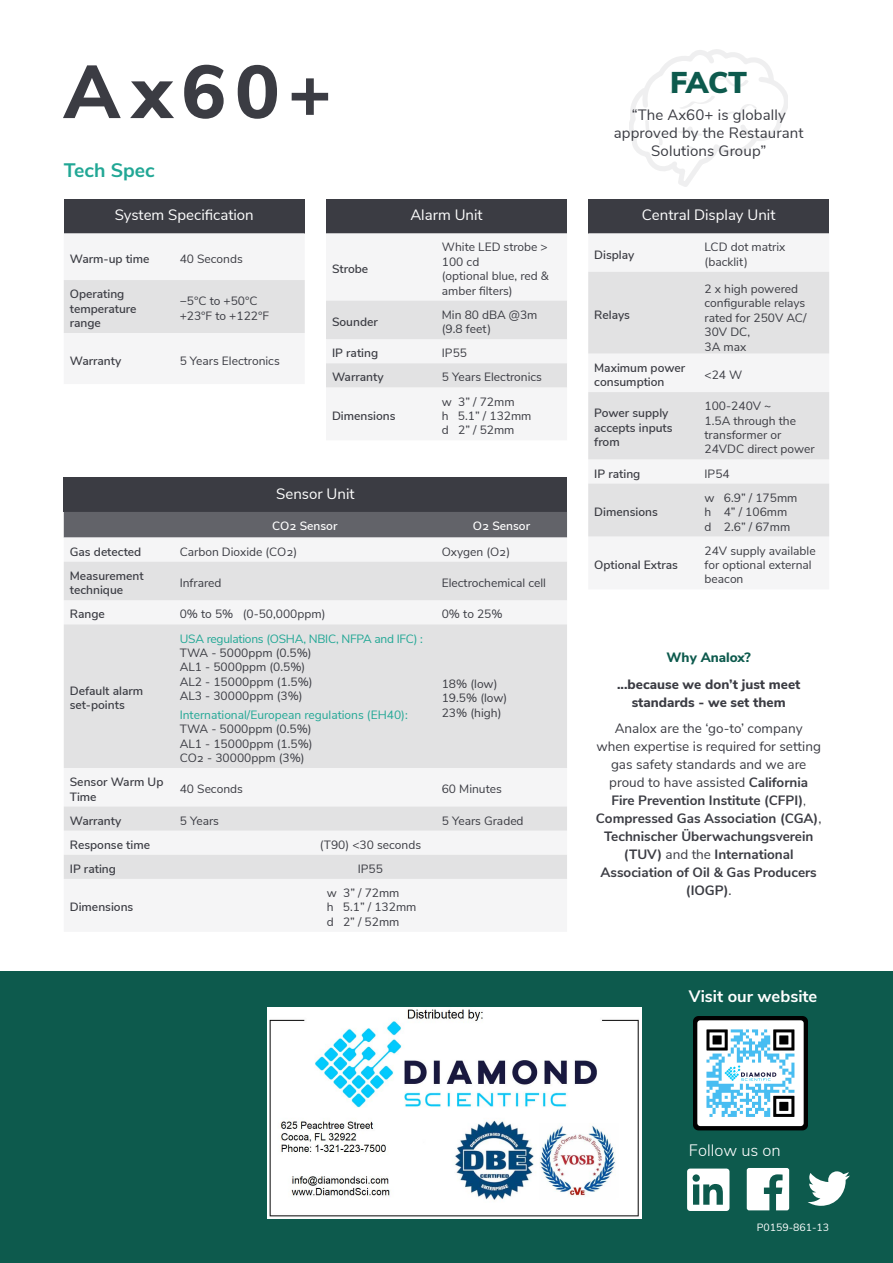
<style>
.page{position:relative;width:893px;height:1263px;background:#fff}
.page>*{position:absolute;margin:0;border:0;box-sizing:border-box;transform-origin:0 0}
.t1{font:800 74.7px "Nunito Sans";color:#3b3c43}
.t2{font:900 30px "Nunito Sans";color:#0d5a4d}
.t3{font:700 19.5px "Nunito Sans";color:#21a795}
.t4{font:700 16.5px "Nunito Sans";color:#fff}
.t5{font:300 16.5px "Nunito Sans";color:#fff}
.t6{font:15px/18px "Nunito Sans";letter-spacing:.01em;color:#3b3c43;text-align:center}
.t7{font:15px "Nunito Sans";color:#fff}
.t8{font:700 13.5px/18px "Nunito Sans";color:#3b3c43;text-align:center}
.t9{font:800 13.5px/18px "Nunito Sans";color:#3b3c43;text-align:center}
.t10{font:800 13.5px "Nunito Sans";color:#0d5a4d}
.t11{font:12px/14.4px "Nunito Sans";color:#3b3c43}
.t12{font:600 12px/14.4px "Nunito Sans";color:#3b3c43}
.t13{font:12px "Nunito Sans";color:#21a795}
.t14{font:12px "Nunito Sans";letter-spacing:-.02em;color:#21a795}
.t15{font:600 12px "Nunito Sans";color:#fff}
.t16{font:10.5px "Nunito Sans";color:#fff}
.s1{font-weight:400}
.s2{font-weight:300}
</style>
<div class="page">
<div style="left:0;top:972px;width:893px;height:291px;background:#0d5a4d"></div>
<div style="left:687px;top:1168px;width:42px;height:43px;background:#fff;border-radius:3px"></div>
<svg style="left:692px;top:1174px;width:31px;height:31px"></svg>
<svg style="left:747px;top:1168px;width:42px;height:42px"></svg>
<svg style="left:808px;top:1171px;width:42px;height:35px"></svg>
<div style="left:64px;top:478px;width:503px;height:34px;background:#3b3c43"></div>
<div style="left:64px;top:512px;width:503px;height:26px;background:#626369"></div>
<svg style="left:64px;top:562px;width:503px;height:317px;fill:#e2e2e3"></svg>
<div style="left:64px;top:199px;width:241px;height:34px;background:#3b3c43"></div>
<svg style="left:64px;top:233px;width:241px;height:100px"></svg>
<div style="left:588px;top:199px;width:241px;height:34px;background:#3b3c43"></div>
<div style="left:588px;top:233px;width:241px;height:304px;background:#f5f5f6"></div>
<svg style="left:588px;top:272px;width:241px;height:264px;fill:#e2e2e3"></svg>
<div style="left:326px;top:199px;width:241px;height:34px;background:#3b3c43"></div>
<div style="left:326px;top:233px;width:241px;height:155px;background:#f5f5f6"></div>
<svg style="left:326px;top:301px;width:241px;height:86px"></svg>
<svg style="left:629px;top:49px;width:159px;height:138px"></svg>
<img style="left:268px;top:1008px;width:373px;height:211px">
<img style="left:694px;top:1016px;width:114px;height:114px">
<h1 class="t1" style="left:64px;top:37px;width:270px">Ax60+</h1>
<h3 class="t3" style="left:64px;top:156px;width:93px">Tech Spec</h3>
<p class="t7" style="left:115px;top:204px;width:141px">System Specification</p>
<p class="t12" style="left:70px;top:251px;width:81px">Warm-up time</p>
<p class="t11" style="left:180px;top:251px;width:65px">40 Seconds</p>
<p class="t12" style="left:70px;top:286px;width:68px">Operating temperature range</p>
<p class="t11" style="left:180px;top:293px;width:91px">−5°C to +50°C +23°F to +122°F</p>
<p class="t12" style="left:70px;top:352px;width:53px">Warranty</p>
<p class="t11" style="left:180px;top:352px;width:102px">5 Years Electronics</p>
<p class="t12" style="left:332px;top:261px;width:38px">Strobe</p>
<p class="t7" style="left:410px;top:204px;width:74px">Alarm Unit</p>
<p class="t11" style="left:442px;top:239px;width:109px">White LED strobe &gt;<br>100 cd<br>(optional blue, red &amp; amber filters)</p>
<p class="t12" style="left:332px;top:314px;width:47px">Sounder</p>
<p class="t11" style="left:442px;top:307px;width:97px">Min 80 dBA @3m (9.8 feet)</p>
<p class="t12" style="left:332px;top:345px;width:48px">IP rating</p>
<p class="t11" style="left:442px;top:345px;width:27px">IP55</p>
<p class="t12" style="left:332px;top:369px;width:53px">Warranty</p>
<p class="t11" style="left:442px;top:369px;width:102px">5 Years Electronics</p>
<p class="t12" style="left:332px;top:408px;width:65px">Dimensions</p>
<p class="t11" style="left:442px;top:393px;width:91px">w 3” / 72mm<br>h 5.1” / 132mm d 2” / 52mm</p>
<p class="t7" style="left:276px;top:483px;width:80px">Sensor Unit</p>
<p class="t15" style="left:272px;top:517px;width:67px">CO2 Sensor</p>
<p class="t15" style="left:473px;top:517px;width:59px">O2 Sensor</p>
<p class="t12" style="left:70px;top:544px;width:73px">Gas detected</p>
<p class="t11" style="left:180px;top:544px;width:119px">Carbon Dioxide (CO2)</p>
<p class="t11" style="left:442px;top:544px;width:70px">Oxygen (O2)</p>
<p class="t12" style="left:70px;top:568px;width:75px">Measurement technique</p>
<p class="t11" style="left:180px;top:575px;width:43px">Infrared</p>
<p class="t11" style="left:442px;top:575px;width:106px">Electrochemical cell</p>
<p class="t12" style="left:70px;top:606px;width:37px">Range</p>
<p class="t11" style="left:180px;top:606px;width:147px">0% to 5% (0-50,000ppm)</p>
<p class="t11" style="left:442px;top:606px;width:62px">0% to 25%</p>
<p class="t12" style="left:70px;top:683px;width:75px">Default alarm set-points</p>
<p class="t14" style="left:180px;top:630px;width:245px">USA regulations (OSHA, NBIC, NFPA and IFC) :</p>
<p class="t11" style="left:180px;top:645px;width:134px">TWA - 5000ppm (0.5%)<br>AL1 - 5000ppm (0.5%)<br>AL2 - 15000ppm (1.5%)<br>AL3 - 30000ppm (3%)</p>
<p class="t13" style="left:180px;top:706px;width:229px">International/European regulations (EH40):</p>
<p class="t11" style="left:180px;top:721px;width:134px;text-align:justify">TWA - 5000ppm (0.5%)<br>AL1 - 15000ppm (1.5%)<br>CO2 - 30000ppm (3%)</p>
<p class="t11" style="left:442px;top:676px;width:67px">18% (low)<br>19.5% (low)<br>23% (high)</p>
<p class="t12" style="left:70px;top:774px;width:95px">Sensor Warm Up<br>Time</p>
<p class="t11" style="left:180px;top:781px;width:65px">40 Seconds</p>
<p class="t11" style="left:442px;top:781px;width:62px">60 Minutes</p>
<p class="t12" style="left:70px;top:812px;width:53px">Warranty</p>
<p class="t11" style="left:180px;top:812px;width:41px">5 Years</p>
<p class="t11" style="left:442px;top:812px;width:83px">5 Years Graded</p>
<p class="t12" style="left:70px;top:837px;width:82px">Response time</p>
<p class="t11" style="left:320px;top:837px;width:103px">(T90) &lt;30 seconds</p>
<p class="t12" style="left:70px;top:861px;width:48px">IP rating</p>
<p class="t11" style="left:358px;top:861px;width:27px">IP55</p>
<p class="t12" style="left:70px;top:899px;width:65px">Dimensions</p>
<p class="t11" style="left:327px;top:885px;width:91px">w 3” / 72mm<br>h 5.1” / 132mm d 2” / 52mm</p>
<h2 class="t2" style="left:670px;top:60px;width:79px">FACT</h2>
<p class="t6" style="left:614px;top:105px;width:191px">“The Ax60+ is globally approved by the Restaurant<br>Solutions Group”</p>
<p class="t7" style="left:642px;top:204px;width:135px">Central Display Unit</p>
<p class="t12" style="left:594px;top:246px;width:42px">Display</p>
<p class="t11" style="left:705px;top:239px;width:82px">LCD dot matrix (backlit)</p>
<p class="t12" style="left:594px;top:307px;width:37px">Relays</p>
<p class="t11" style="left:705px;top:281px;width:104px">2 x high powered configurable relays rated for 250V AC/<br>30V DC,<br>3A max</p>
<p class="t12" style="left:594px;top:360px;width:93px">Maximum power consumption</p>
<p class="t11" style="left:705px;top:367px;width:39px">&lt;24 W</p>
<p class="t12" style="left:594px;top:405px;width:80px">Power supply accepts inputs from</p>
<p class="t11" style="left:705px;top:398px;width:112px">100-240V ~<br>1.5A through the transformer or<br>24VDC direct power</p>
<p class="t12" style="left:594px;top:465px;width:48px">IP rating</p>
<p class="t11" style="left:705px;top:465px;width:27px">IP54</p>
<p class="t12" style="left:594px;top:504px;width:65px">Dimensions</p>
<p class="t11" style="left:705px;top:490px;width:94px">w 6.9” / 175mm h 4” / 106mm<br>d 2.6” / 67mm</p>
<p class="t12" style="left:594px;top:557px;width:85px">Optional Extras</p>
<p class="t11" style="left:705px;top:542px;width:113px">24V supply available for optional external beacon</p>
<p class="t10" style="left:667px;top:647px;width:86px">Why Analox?</p>
<p class="t9" style="left:617px;top:674px;width:185px">...because we don’t just meet standards - we set them</p>
<p class="t8" style="left:596px;top:719px;width:227px"><span class="s1">Analox are the ‘go-to’ company<br>when expertise is required for setting gas safety standards and we are proud to have assisted</span> California<br>Fire Prevention Institute (CFPI)<span class="s2">,<br></span>Compressed Gas Association (CGA)<span class="s1">,<br></span>Technischer Überwachungsverein (TUV) <span class="s1">and the</span> International<br>Association of Oil &amp; Gas Producers (IOGP)<span class="s1">.</span></p>
<h3 class="t4" style="left:689px;top:984px;width:130px">Visit our website</h3>
<h3 class="t5" style="left:689px;top:1138px;width:93px">Follow us on</h3>
<p class="t16" style="left:757px;top:1220px;width:74px">P0159-861-13</p>
</div>
